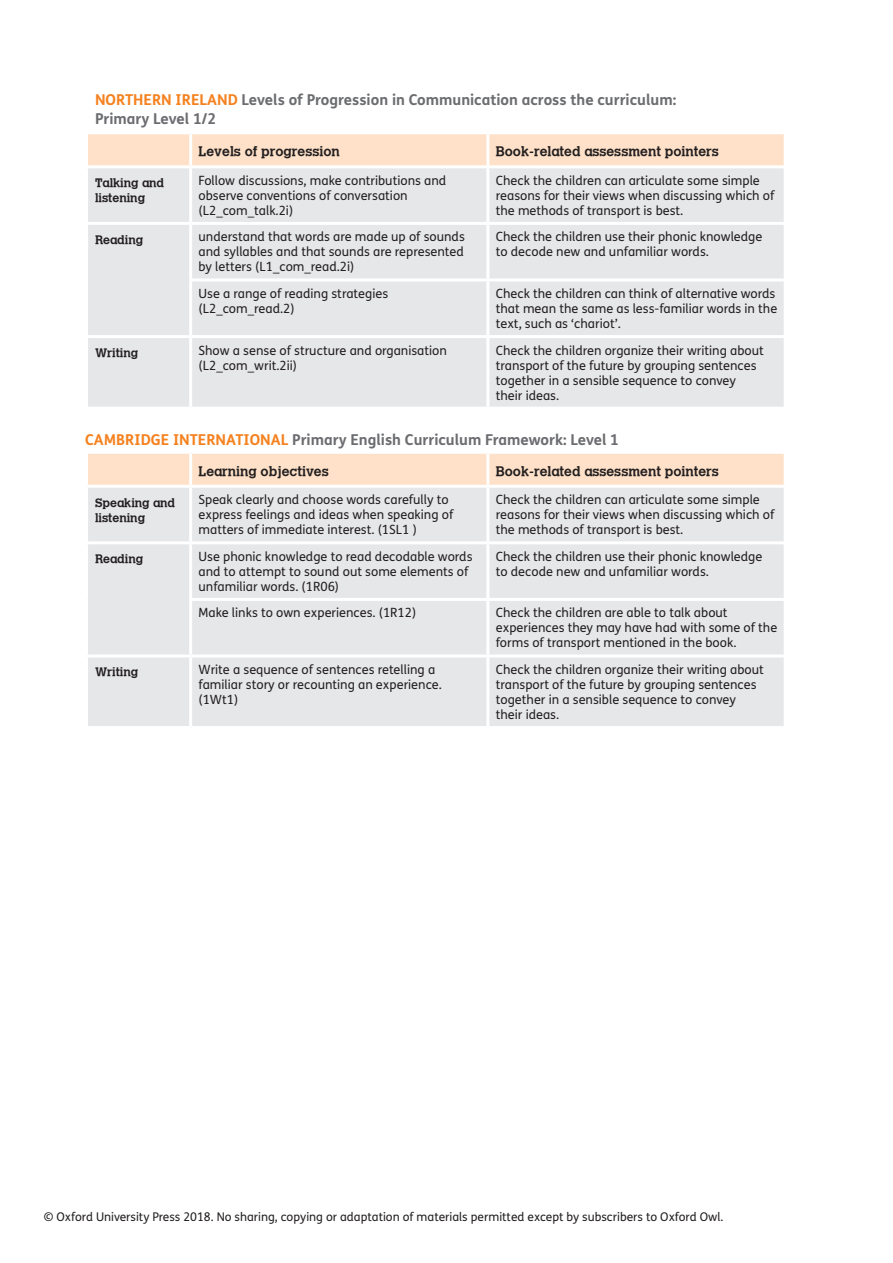
<style>
.page{position:relative;width:893px;height:1263px;background:#fff}
.page>*{position:absolute;margin:0;border:0;box-sizing:border-box;transform-origin:0 0}
.t1{font:700 15px/19.5px "FS Me";color:#6c6d70}
.t2{font:13.5px "Calvert MT Bold";color:#231f20}
.t3{font:12.75px/15px "FS Me";color:#231f20}
.t4{font:12px "FS Me";color:#231f20}
.t5{font:12px/15px "Calvert MT Bold";color:#231f20}
.s1{color:#f58220}
</style>
<div class="page">
<div style="left:88px;top:134px;width:696px;height:31px;background:#fee1c8"></div>
<div style="left:88px;top:168px;width:696px;height:239px;background:#e6e7e9"></div>
<hr style="left:85px;top:335px;width:106px;height:3px;background:#fff">
<hr style="left:189px;top:338px;width:3px;height:69px;background:#fff">
<hr style="left:189px;top:168px;width:3px;height:54px;background:#fff">
<hr style="left:85px;top:222px;width:106px;height:3px;background:#fff">
<hr style="left:189px;top:134px;width:3px;height:31px;background:#fff">
<hr style="left:486px;top:134px;width:3px;height:31px;background:#fff">
<hr style="left:486px;top:168px;width:3px;height:54px;background:#fff">
<hr style="left:191px;top:222px;width:297px;height:3px;background:#fff">
<hr style="left:189px;top:225px;width:3px;height:53px;background:#fff">
<hr style="left:488px;top:222px;width:299px;height:3px;background:#fff">
<hr style="left:486px;top:225px;width:3px;height:53px;background:#fff">
<hr style="left:189px;top:278px;width:299px;height:3px;background:#fff">
<hr style="left:189px;top:281px;width:3px;height:54px;background:#fff">
<hr style="left:488px;top:278px;width:299px;height:3px;background:#fff">
<hr style="left:486px;top:281px;width:3px;height:54px;background:#fff">
<hr style="left:191px;top:335px;width:297px;height:3px;background:#fff">
<hr style="left:488px;top:335px;width:299px;height:3px;background:#fff">
<hr style="left:486px;top:338px;width:3px;height:69px;background:#fff">
<div style="left:88px;top:454px;width:696px;height:31px;background:#fee1c8"></div>
<div style="left:88px;top:488px;width:696px;height:238px;background:#e6e7e9"></div>
<hr style="left:85px;top:654px;width:106px;height:3px;background:#fff">
<hr style="left:189px;top:657px;width:3px;height:69px;background:#fff">
<hr style="left:189px;top:488px;width:3px;height:53px;background:#fff">
<hr style="left:85px;top:541px;width:106px;height:3px;background:#fff">
<hr style="left:189px;top:454px;width:3px;height:31px;background:#fff">
<hr style="left:486px;top:454px;width:3px;height:31px;background:#fff">
<hr style="left:486px;top:488px;width:3px;height:53px;background:#fff">
<hr style="left:191px;top:541px;width:297px;height:3px;background:#fff">
<hr style="left:189px;top:544px;width:3px;height:54px;background:#fff">
<hr style="left:488px;top:541px;width:299px;height:3px;background:#fff">
<hr style="left:486px;top:544px;width:3px;height:54px;background:#fff">
<hr style="left:189px;top:598px;width:299px;height:3px;background:#fff">
<hr style="left:189px;top:601px;width:3px;height:53px;background:#fff">
<hr style="left:488px;top:598px;width:299px;height:3px;background:#fff">
<hr style="left:486px;top:601px;width:3px;height:53px;background:#fff">
<hr style="left:191px;top:654px;width:297px;height:3px;background:#fff">
<hr style="left:488px;top:654px;width:299px;height:3px;background:#fff">
<hr style="left:486px;top:657px;width:3px;height:69px;background:#fff">
<p class="t1" style="left:95px;top:89px;width:583px"><span class="s1">NORTHERN IRELAND</span> Levels of Progression in Communication across the curriculum:<br>Primary Level 1/2</p>
<p class="t2" style="left:199px;top:143px;width:143px">Levels of progression</p>
<p class="t2" style="left:496px;top:143px;width:225px">Book-related assessment pointers</p>
<p class="t5" style="left:95px;top:175px;width:71px">Talking and listening</p>
<p class="t3" style="left:199px;top:173px;width:249px">Follow discussions, make contributions and observe conventions of conversation (L2_com_talk.2i)</p>
<p class="t3" style="left:496px;top:173px;width:280px">Check the children can articulate some simple reasons for their views when discussing which of the methods of transport is best.</p>
<p class="t5" style="left:95px;top:232px;width:50px">Reading</p>
<p class="t3" style="left:199px;top:229px;width:268px;text-align:justify">understand that words are made up of sounds and syllables and that sounds are represented by letters (L1_com_read.2i)</p>
<p class="t3" style="left:496px;top:229px;width:268px">Check the children use their phonic knowledge to decode new and unfamiliar words.</p>
<p class="t3" style="left:199px;top:286px;width:191px">Use a range of reading strategies (L2_com_read.2)</p>
<p class="t3" style="left:496px;top:286px;width:283px">Check the children can think of alternative words that mean the same as less-familiar words in the text, such as ‘chariot’.</p>
<p class="t5" style="left:95px;top:345px;width:45px">Writing</p>
<p class="t3" style="left:199px;top:342px;width:250px">Show a sense of structure and organisation (L2_com_writ.2ii)</p>
<p class="t3" style="left:496px;top:342px;width:270px">Check the children organize their writing about transport of the future by grouping sentences together in a sensible sequence to convey their ideas.</p>
<p class="t1" style="left:85px;top:429px;width:536px"><span class="s1">CAMBRIDGE INTERNATIONAL</span> Primary English Curriculum Framework: Level 1</p>
<p class="t2" style="left:199px;top:463px;width:132px">Learning objectives</p>
<p class="t2" style="left:496px;top:463px;width:225px">Book-related assessment pointers</p>
<p class="t5" style="left:95px;top:495px;width:82px">Speaking and listening</p>
<p class="t3" style="left:199px;top:492px;width:256px">Speak clearly and choose words carefully to express feelings and ideas when speaking of matters of immediate interest. (1SL1 )</p>
<p class="t3" style="left:496px;top:492px;width:280px">Check the children can articulate some simple reasons for their views when discussing which of the methods of transport is best.</p>
<p class="t5" style="left:95px;top:551px;width:50px">Reading</p>
<p class="t3" style="left:199px;top:549px;width:275px">Use phonic knowledge to read decodable words and to attempt to sound out some elements of unfamiliar words. (1R06)</p>
<p class="t3" style="left:496px;top:549px;width:268px">Check the children use their phonic knowledge to decode new and unfamiliar words.</p>
<p class="t3" style="left:199px;top:605px;width:219px">Make links to own experiences. (1R12)</p>
<p class="t3" style="left:496px;top:605px;width:283px">Check the children are able to talk about experiences they may have had with some of the forms of transport mentioned in the book.</p>
<p class="t5" style="left:95px;top:664px;width:45px">Writing</p>
<p class="t3" style="left:199px;top:662px;width:245px">Write a sequence of sentences retelling a familiar story or recounting an experience. (1Wt1)</p>
<p class="t3" style="left:496px;top:662px;width:270px">Check the children organize their writing about transport of the future by grouping sentences together in a sensible sequence to convey their ideas.</p>
<p class="t4" style="left:44px;top:1208px;width:681px">© Oxford University Press 2018. No sharing, copying or adaptation of materials permitted except by subscribers to Oxford Owl.</p>
</div>
